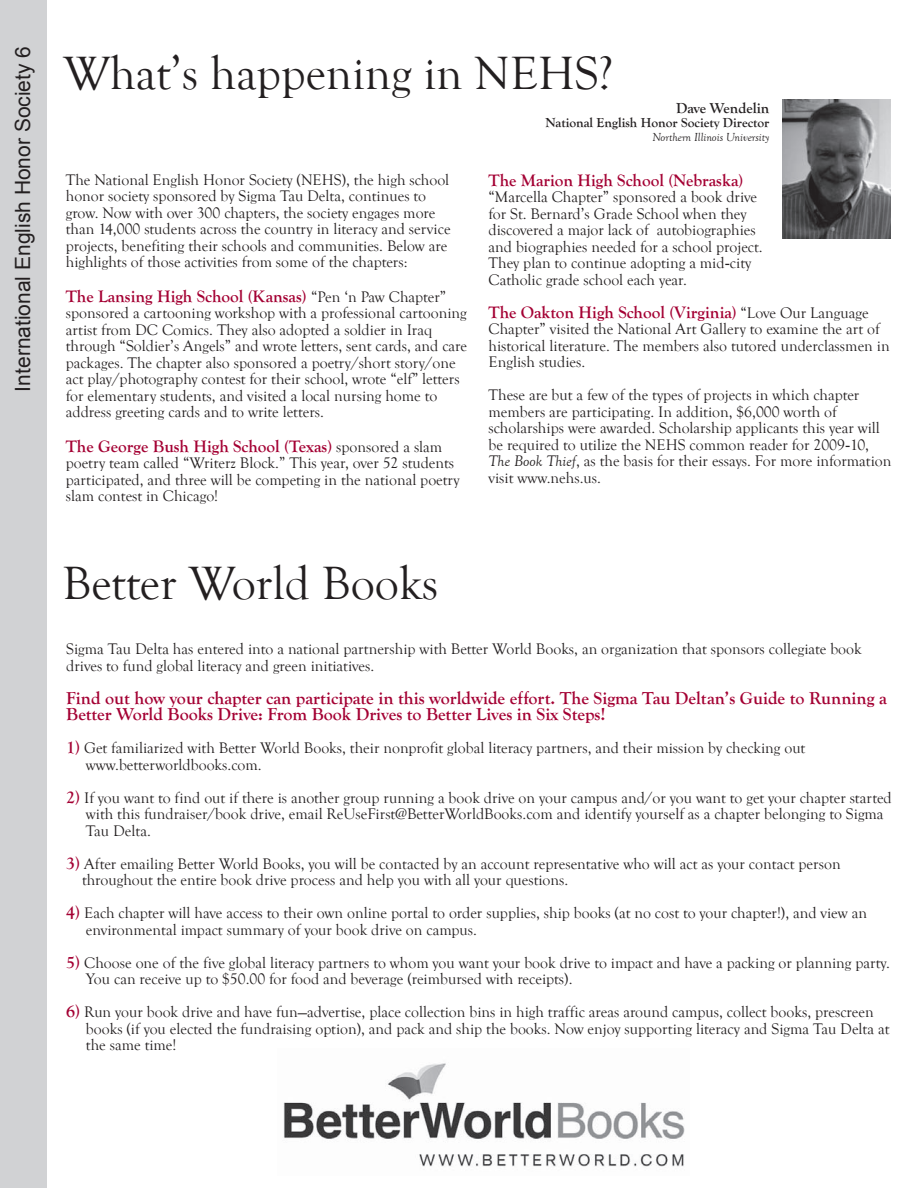
<style>
.page{position:relative;width:918px;height:1188px;background:#fff}
.page>*{position:absolute;margin:0;border:0;box-sizing:border-box;transform-origin:0 0}
.t1{font:48px "Goudy Old Style T";color:#231f20}
.t2{font:21px "Arial";color:#231f20}
.t3{font:700 18px/16.5px "Goudy Old Style T";color:#a40133}
.t4{font:700 17.25px "Goudy Old Style T";color:#a40133}
.t5{font:15.75px/16.5px "Goudy Old Style T";color:#231f20}
.t6{font:700 15px "Goudy Old Style T";color:#231f20}
.t7{font:700 13.5px "Goudy Old Style T";color:#231f20}
.t8{font:italic 12px "Goudy Old Style T";color:#231f20}
.s1{font-weight:400;font-size:15.75px;color:#231f20}
.s2{font-family:"Times New Roman"}
.s3{font-style:italic}
.s4{font-weight:700;font-size:18px;color:#a40133}
</style>
<div class="page">
<img style="left:782px;top:99px;width:108px;height:140px">
<div style="left:0;top:0;width:47px;height:1188px;background:#d1d2d4"></div>
<img style="left:283px;top:1063px;width:402px;height:104px">
<h2 class="t2" style="left:9px;top:392px;width:347px;rotate:-90deg">International English Honor Society 6</h2>
<h1 class="t1" style="left:63px;top:47px;width:551px">What’s happening in NEHS?</h1>
<p class="t5" style="left:66px;top:171px;width:386px">The National English Honor Society (NEHS), the high school honor society sponsored by Sigma Tau Delta, continues to grow. Now with over 300 chapters, the society engages more than 14,000 students across the country in literacy and service projects, benefiting their schools and communities. Below are highlights of those activities from some of the chapters:</p>
<p class="t4" style="left:66px;top:286px;width:382px">The Lansing High School (Kansas) <span class="s1">“Pen ‘n Paw Chapter”</span></p>
<p class="t5" style="left:66px;top:305px;width:403px">sponsored a cartooning workshop with a professional cartooning artist from DC Comics. They also adopted a soldier in Iraq through “Soldier’s Angels” and wrote letters, sent cards, and care packages. The chapter also sponsored a poetry/short story/one act play/photography contest for their school, wrote “elf” letters for elementary students, and visited a local nursing home to address greeting cards and to write letters.</p>
<p class="t4" style="left:66px;top:436px;width:378px">The George Bush High School (Texas) <span class="s1">sponsored a slam</span></p>
<p class="t5" style="left:66px;top:455px;width:395px">poetry team called “Writerz Block.” This year, over 52 students participated, and three will be competing in the national poetry slam contest in Chicago!</p>
<p class="t6" style="left:676px;top:100px;width:95px">Dave Wendelin</p>
<p class="t7" style="left:546px;top:115px;width:225px">National English Honor Society Director</p>
<p class="t8" style="left:652px;top:131px;width:119px">Northern Illinois University</p>
<p class="t4" style="left:489px;top:171px;width:256px">The Marion High School (Nebraska)</p>
<p class="t5" style="left:489px;top:189px;width:276px">“Marcella Chapter” sponsored a book drive for St. Bernard’s Grade School when they discovered a major lack of autobiographies and biographies needed for a school project.<br>They plan to continue adopting a mid<span class="s2">-</span>city Catholic grade school each year.</p>
<p class="t4" style="left:489px;top:303px;width:382px">The Oakton High School (Virginia) <span class="s1">“Love Our Language</span></p>
<p class="t5" style="left:489px;top:321px;width:403px">Chapter” visited the National Art Gallery to examine the art of historical literature. The members also tutored underclassmen in<br>English studies.</p>
<p class="t5" style="left:489px;top:387px;width:404px">These are but a few of the types of projects in which chapter members are participating. In addition, $6,000 worth of scholarships were awarded. Scholarship applicants this year will be required to utilize the NEHS common reader for 2009<span class="s2">-</span>10, <span class="s3">The Book Thief</span>, as the basis for their essays. For more information visit www.nehs.us.</p>
<h1 class="t1" style="left:63px;top:557px;width:377px">Better World Books</h1>
<p class="t5" style="left:66px;top:641px;width:797px">Sigma Tau Delta has entered into a national partnership with Better World Books, an organization that sponsors collegiate book drives to fund global literacy and green initiatives.</p>
<p class="t3" style="left:66px;top:690px;width:822px">Find out how your chapter can participate in this worldwide effort. The Sigma Tau Deltan’s Guide to Running a<br>Better World Books Drive: From Book Drives to Better Lives in Six Steps!</p>
<p class="t5" style="left:86px;top:740px;width:721px;text-indent:-20px"><span class="s4">1)</span> Get familiarized with Better World Books, their nonprofit global literacy partners, and their mission by checking out www.betterworldbooks.com.</p>
<p class="t5" style="left:86px;top:790px;width:807px;text-indent:-20px"><span class="s4">2)</span> If you want to find out if there is another group running a book drive on your campus and/or you want to get your chapter started with this fundraiser/book drive, email ReUseFirst@BetterWorldBooks.com and identify yourself as a chapter belonging to Sigma<br>Tau Delta.</p>
<p class="t5" style="left:82px;top:856px;width:760px;text-indent:-16px"><span class="s4">3)</span> After emailing Better World Books, you will be contacted by an account representative who will act as your contact person throughout the entire book drive process and help you with all your questions.</p>
<p class="t5" style="left:86px;top:905px;width:783px;text-indent:-20px"><span class="s4">4)</span> Each chapter will have access to their own online portal to order supplies, ship books (at no cost to your chapter!), and view an environmental impact summary of your book drive on campus.</p>
<p class="t5" style="left:86px;top:955px;width:806px;text-indent:-20px"><span class="s4">5)</span> Choose one of the five global literacy partners to whom you want your book drive to impact and have a packing or planning party.<br>You can receive up to $50.00 for food and beverage (reimbursed with receipts).</p>
<p class="t5" style="left:86px;top:1004px;width:805px;text-indent:-20px"><span class="s4">6)</span> Run your book drive and have fun—advertise, place collection bins in high traffic areas around campus, collect books, prescreen books (if you elected the fundraising option), and pack and ship the books. Now enjoy supporting literacy and Sigma Tau Delta at the same time!</p>
</div>
